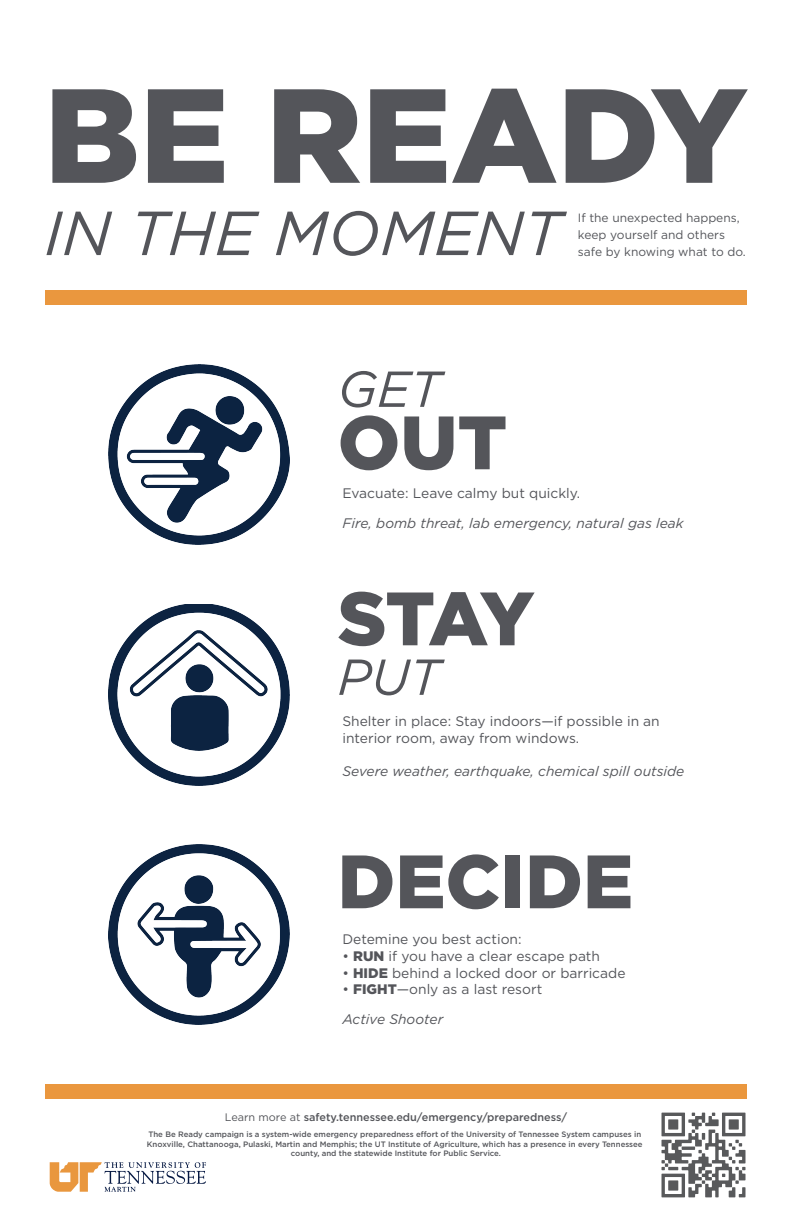
<style>
.page{position:relative;width:792px;height:1224px;background:#fff}
.page>*{position:absolute;margin:0;border:0;box-sizing:border-box;transform-origin:0 0}
.t1{font:900 133.6px "Gotham";color:#54555a}
.t2{font:900 75.4px "Gotham";color:#54555a}
.t3{font:italic 62.1px "Gotham";color:#54555a}
.t4{font:italic 50.5px "Gotham";color:#54555a}
.t5{font:13.8px/16.6px "Gotham";color:#54555a}
.t6{font:italic 13.8px "Gotham";color:#54555a}
.t7{font:12px/17px "Gotham";color:#54555a}
.t8{font:500 10.9px "Gotham";color:#54555a}
.t9{font:500 7.8px/9.4px "Gotham";color:#54555a;text-align:center}
.s1{font-weight:900}
.s2{font-weight:400}
</style>
<div class="page">
<div style="left:45px;top:290px;width:702px;height:15px;background:#ea973e"></div>
<div style="left:45px;top:1084px;width:702px;height:15px;background:#ea973e"></div>
<img style="left:108px;top:844px;width:181px;height:181px">
<img style="left:108px;top:364px;width:181px;height:181px">
<img style="left:108px;top:604px;width:181px;height:181px">
<img style="left:661px;top:1112px;width:85px;height:86px">
<svg style="left:50px;top:1162px;width:156px;height:30px"></svg>
<h1 class="t1" style="left:44px;top:43px;width:705px">BE READY</h1>
<h3 class="t3" style="left:44px;top:193px;width:519px">IN THE MOMENT</h3>
<h3 class="t7" style="left:578px;top:209px;width:169px">If the unexpected happens, keep yourself and others safe by knowing what to do.</h3>
<h3 class="t4" style="left:338px;top:357px;width:105px">GET</h3>
<h2 class="t2" style="left:338px;top:391px;width:171px">OUT</h2>
<h3 class="t5" style="left:342px;top:485px;width:239px">Evacuate: Leave calmy but quickly.</h3>
<h3 class="t6" style="left:342px;top:515px;width:343px">Fire, bomb threat, lab emergency, natural gas leak</h3>
<h2 class="t2" style="left:338px;top:567px;width:198px">STAY</h2>
<h3 class="t4" style="left:338px;top:645px;width:104px">PUT</h3>
<h3 class="t5" style="left:342px;top:713px;width:319px">Shelter in place: Stay indoors—if possible in an interior room, away from windows.</h3>
<h3 class="t6" style="left:342px;top:763px;width:344px">Severe weather, earthquake, chemical spill outside</h3>
<h2 class="t2" style="left:338px;top:830px;width:297px">DECIDE</h2>
<h3 class="t5" style="left:342px;top:931px;width:181px">Detemine you best action:</h3>
<h3 class="t5" style="left:342px;top:947px;width:259px">• <span class="s1">RUN</span> if you have a clear escape path</h3>
<h3 class="t5" style="left:342px;top:964px;width:285px">• <span class="s1">HIDE</span> behind a locked door or barricade</h3>
<h3 class="t5" style="left:342px;top:981px;width:201px">• <span class="s1">FIGHT</span>—only as a last resort</h3>
<h3 class="t6" style="left:342px;top:1011px;width:102px">Active Shooter</h3>
<h3 class="t8" style="left:225px;top:1110px;width:344px"><span class="s2">Learn more at</span> safety.tennessee.edu/emergency/preparedness/</h3>
<p class="t9" style="left:147px;top:1130px;width:497px">The Be Ready campaign is a system-wide emergency preparedness effort of the University of Tennessee System campuses in<br>Knoxville, Chattanooga, Pulaski, Martin and Memphis; the UT Institute of Agriculture, which has a presence in every Tennessee county, and the statewide Institute for Public Service.</p>
</div>
